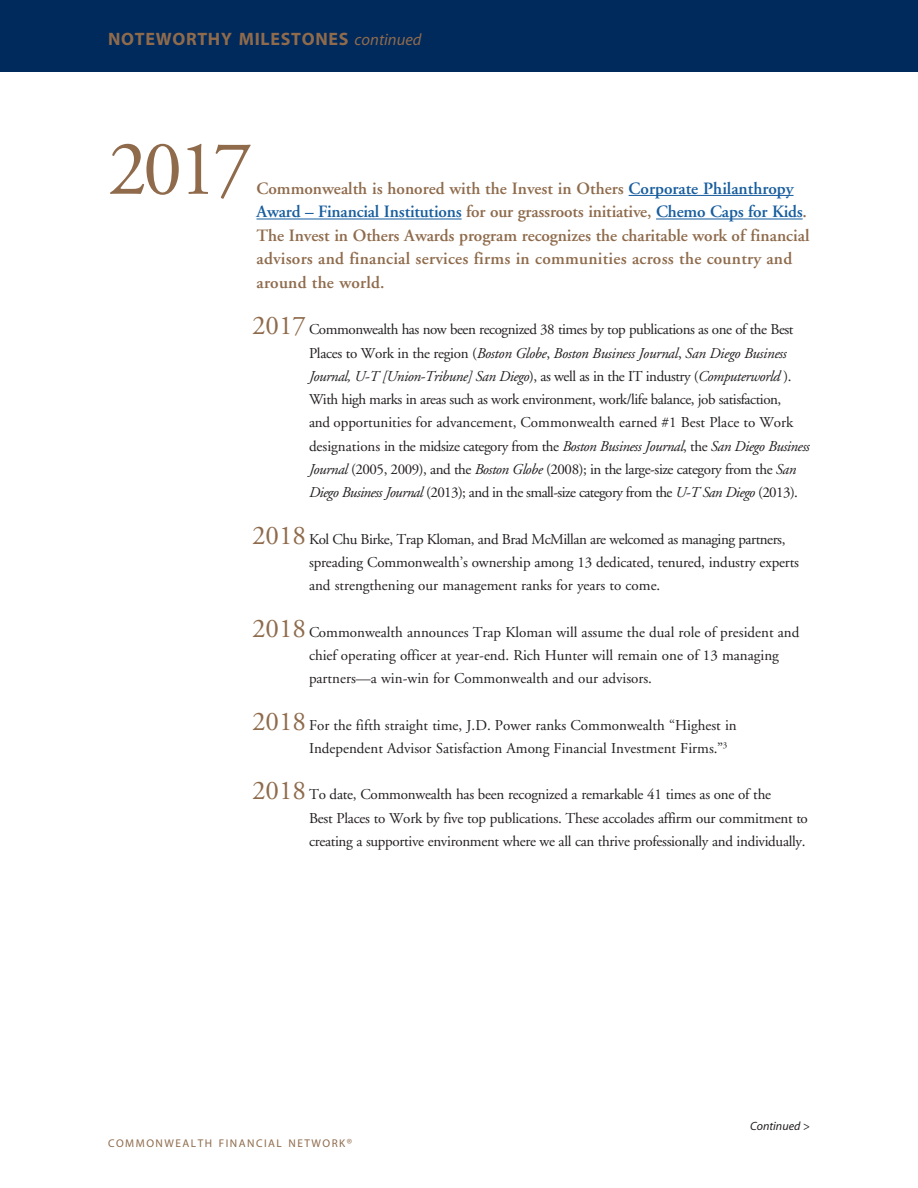
<style>
.page{position:relative;width:918px;height:1188px;background:#fff}
.page>*{position:absolute;margin:0;border:0;box-sizing:border-box;transform-origin:0 0}
.Text{font:78px "Adobe Garamond";color:#8f6b4c}
.t1{font:700 18px "Myriad";letter-spacing:.04em;color:#8f6b4c}
.Text-2{font:600 17.25px/23.5px "Adobe Garamond";color:#8f6b4c}
.Text-3{font:15px/23.2px "Adobe Garamond";letter-spacing:-.015em;color:#231f20}
.t2{font:italic 12px "Myriad";color:#231f20}
.t3{font:11.25px "Myriad";letter-spacing:.135em;color:#8f6b4c}
.s1{font-weight:400;font-style:italic;font-size:16.5px}
.s2{color:#175d9e}
.s3{font-size:27px;color:#8f6b4c}
.s4{font-style:italic}
.s5{font-size:10.5px}
</style>
<div class="page">
<div style="left:0;top:0;width:918px;height:71px;background:#00295c"></div>
<hr style="left:629px;top:195px;width:165px;height:1px;background:#175d9e">
<hr style="left:256px;top:219px;width:206px;height:1px;background:#175d9e">
<hr style="left:656px;top:219px;width:147px;height:1px;background:#175d9e">
<p class="t1" style="left:108px;top:30px;width:315px">NOTEWORTHY MILESTONES <span class="s1">continued</span></p>
<p class="Text" style="left:108px;top:127px;width:146px">2017</p>
<p class="Text-2" style="left:256px;top:177px;width:555px">Commonwealth is honored with the Invest in Others <span class="s2">Corporate Philanthropy Award – Financial Institutions</span> for our grassroots initiative, <span class="s2">Chemo Caps for Kids</span>.<br>The Invest in Others Awards program recognizes the charitable work of financial advisors and financial services firms in communities across the country and around the world.</p>
<p class="Text-3" style="left:309px;top:318px;width:502px;text-indent:-57px"><span class="s3">2017</span> Commonwealth has now been recognized 38 times by top publications as one of the Best Places to Work in the region (<span class="s4">Boston Globe</span>, <span class="s4">Boston Business Journal</span>, <span class="s4">San Diego Business Journal, U-T [Union-Tribune] San Diego</span>), as well as in the IT industry (<span class="s4">Computerworld</span> ).<br>With high marks in areas such as work environment, work/life balance, job satisfaction,<br>and opportunities for advancement, Commonwealth earned #1 Best Place to Work designations in the midsize category from the <span class="s4">Boston Business Journal</span>, the <span class="s4">San Diego Business Journal</span> (2005, 2009), and the <span class="s4">Boston Globe</span> (2008); in the large-size category from the <span class="s4">San Diego Business Journal</span> (2013); and in the small-size category from the <span class="s4">U-T San Diego</span> (2013).</p>
<p class="Text-3" style="left:309px;top:528px;width:492px;text-indent:-57px"><span class="s3">2018</span> Kol Chu Birke, Trap Kloman, and Brad McMillan are welcomed as managing partners, spreading Commonwealth’s ownership among 13 dedicated, tenured, industry experts and strengthening our management ranks for years to come.</p>
<p class="Text-3" style="left:309px;top:621px;width:492px;text-indent:-57px"><span class="s3">2018</span> Commonwealth announces Trap Kloman will assume the dual role of president and chief operating officer at year-end. Rich Hunter will remain one of 13 managing partners—a win‑win for Commonwealth and our advisors.</p>
<p class="Text-3" style="left:309px;top:714px;width:429px;text-indent:-57px"><span class="s3">2018</span> For the fifth straight time, J.D. Power ranks Commonwealth “Highest in<br>Independent Advisor Satisfaction Among Financial Investment Firms.”<sup>3</sup></p>
<p class="Text-3" style="left:309px;top:783px;width:500px;text-indent:-57px"><span class="s3">2018</span> To date, Commonwealth has been recognized a remarkable 41 times as one of the<br>Best Places to Work by five top publications. These accolades affirm our commitment to creating a supportive environment where we all can thrive professionally and individually.</p>
<p class="t3" style="left:108px;top:1137px;width:246px">COMMONWEALTH FINANCIAL NETWORK<span class="s5">®</span></p>
<p class="t2" style="left:750px;top:1120px;width:61px">Continued &gt;</p>
</div>
